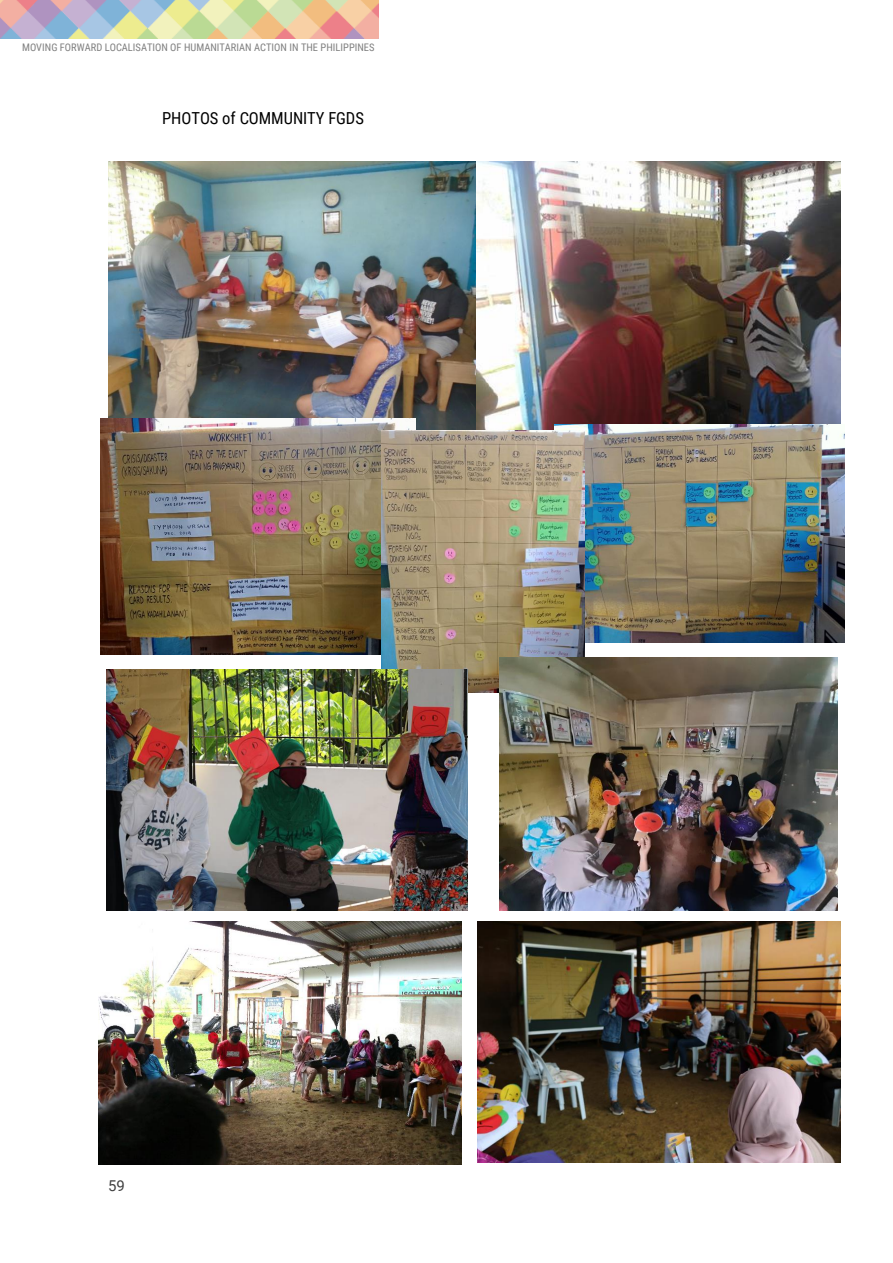
<style>
.page{position:relative;width:893px;height:1263px;background:#fff}
.page>*{position:absolute;margin:0;border:0;box-sizing:border-box;transform-origin:0 0}
.t1{font:16.5px "Roboto Condensed";color:#000}
.t2{font:15px "Roboto";color:#404040}
.t3{font:10.5px "Roboto Condensed";color:#7f7f7f}
</style>
<div class="page">
<img style="left:0;top:0;width:378px;height:38px">
<img style="left:108px;top:162px;width:368px;height:268px">
<img style="left:477px;top:162px;width:364px;height:268px">
<img style="left:100px;top:418px;width:315px;height:236px">
<img style="left:554px;top:425px;width:290px;height:217px">
<img style="left:381px;top:430px;width:203px;height:262px">
<img style="left:106px;top:669px;width:362px;height:241px">
<img style="left:500px;top:657px;width:338px;height:254px">
<img style="left:98px;top:922px;width:364px;height:242px">
<img style="left:478px;top:921px;width:362px;height:242px">
<p class="t3" style="left:22px;top:41px;width:354px">MOVING FORWARD LOCALISATION OF HUMANITARIAN ACTION IN THE PHILIPPINES</p>
<p class="t1" style="left:162px;top:108px;width:204px">PHOTOS of COMMUNITY FGDS</p>
<h2 class="t2" style="left:108px;top:1177px;width:18px">59</h2>
</div>
